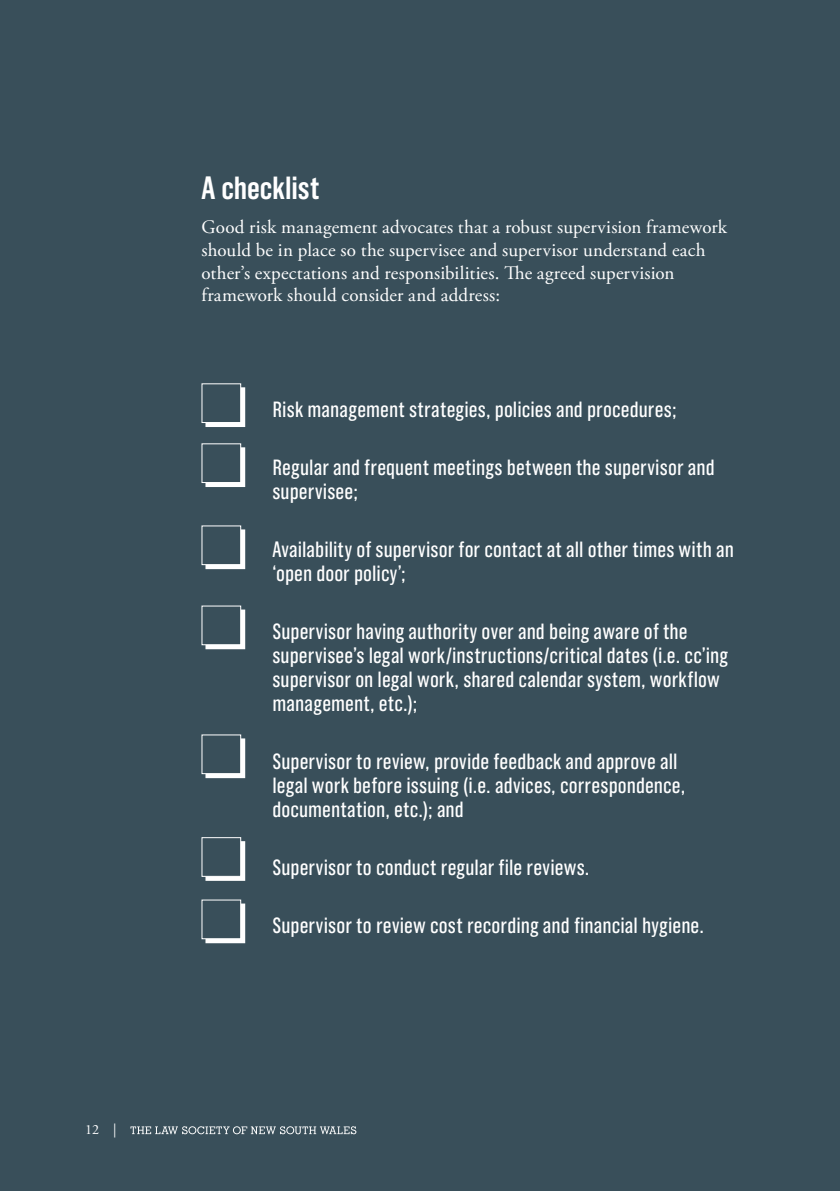
<style>
.page{position:relative;width:840px;height:1191px;background:#fff}
.page>*{position:absolute;margin:0;border:0;box-sizing:border-box;transform-origin:0 0}
.t1{font:600 32px "Grotzec Head Condensed";color:#fff}
.t2{font:22px/24px "Grotzec Head Condensed";letter-spacing:.005em;color:#fff}
.t3{font:19px/22.8px "Adobe Garamond Pro";letter-spacing:.01em;color:#fff}
.t4{font:14px "Adobe Garamond Pro";color:#fff}
</style>
<div class="page">
<div style="left:0;top:0;width:839px;height:1191px;background:#394f5a"></div>
<div style="left:205px;top:387px;width:40px;height:40px;border:6px solid #fff"></div>
<div style="left:201px;top:383px;width:40px;height:40px;background:#394f5a;border:1px solid #fff"></div>
<div style="left:205px;top:447px;width:40px;height:40px;border:6px solid #fff"></div>
<div style="left:201px;top:443px;width:40px;height:40px;background:#394f5a;border:1px solid #fff"></div>
<div style="left:205px;top:529px;width:40px;height:40px;border:6px solid #fff"></div>
<div style="left:201px;top:525px;width:40px;height:40px;background:#394f5a;border:1px solid #fff"></div>
<div style="left:205px;top:609px;width:40px;height:40px;border:6px solid #fff"></div>
<div style="left:201px;top:605px;width:40px;height:40px;background:#394f5a;border:1px solid #fff"></div>
<div style="left:205px;top:738px;width:40px;height:40px;border:6px solid #fff"></div>
<div style="left:201px;top:734px;width:40px;height:40px;background:#394f5a;border:1px solid #fff"></div>
<div style="left:205px;top:841px;width:40px;height:40px;border:6px solid #fff"></div>
<div style="left:201px;top:837px;width:40px;height:40px;background:#394f5a;border:1px solid #fff"></div>
<div style="left:205px;top:903px;width:40px;height:40px;border:6px solid #fff"></div>
<div style="left:201px;top:899px;width:40px;height:40px;background:#394f5a;border:1px solid #fff"></div>
<svg style="left:130px;top:1126px;width:226px;height:8px"></svg>
<p class="t4" style="left:85px;top:1121px;width:33px">12 |</p>
<h1 class="t1" style="left:201px;top:169px;width:119px">A checklist</h1>
<p class="t3" style="left:201px;top:216px;width:526px">Good risk management advocates that a robust supervision framework should be in place so the supervisee and supervisor understand each other’s expectations and responsibilities. The agreed supervision framework should consider and address:</p>
<p class="t2" style="left:272px;top:397px;width:405px">Risk management strategies, policies and procedures;</p>
<p class="t2" style="left:272px;top:455px;width:443px">Regular and frequent meetings between the supervisor and supervisee;</p>
<p class="t2" style="left:272px;top:537px;width:462px">Availability of supervisor for contact at all other times with an ‘open door policy’;</p>
<p class="t2" style="left:272px;top:619px;width:457px">Supervisor having authority over and being aware of the supervisee’s legal work/instructions/critical dates (i.e. cc’ing supervisor on legal work, shared calendar system, workflow management, etc.);</p>
<p class="t2" style="left:272px;top:749px;width:414px">Supervisor to review, provide feedback and approve all legal work before issuing (i.e. advices, correspondence, documentation, etc.); and</p>
<p class="t2" style="left:272px;top:855px;width:318px">Supervisor to conduct regular file reviews.</p>
<p class="t2" style="left:272px;top:913px;width:433px">Supervisor to review cost recording and financial hygiene.</p>
</div>
